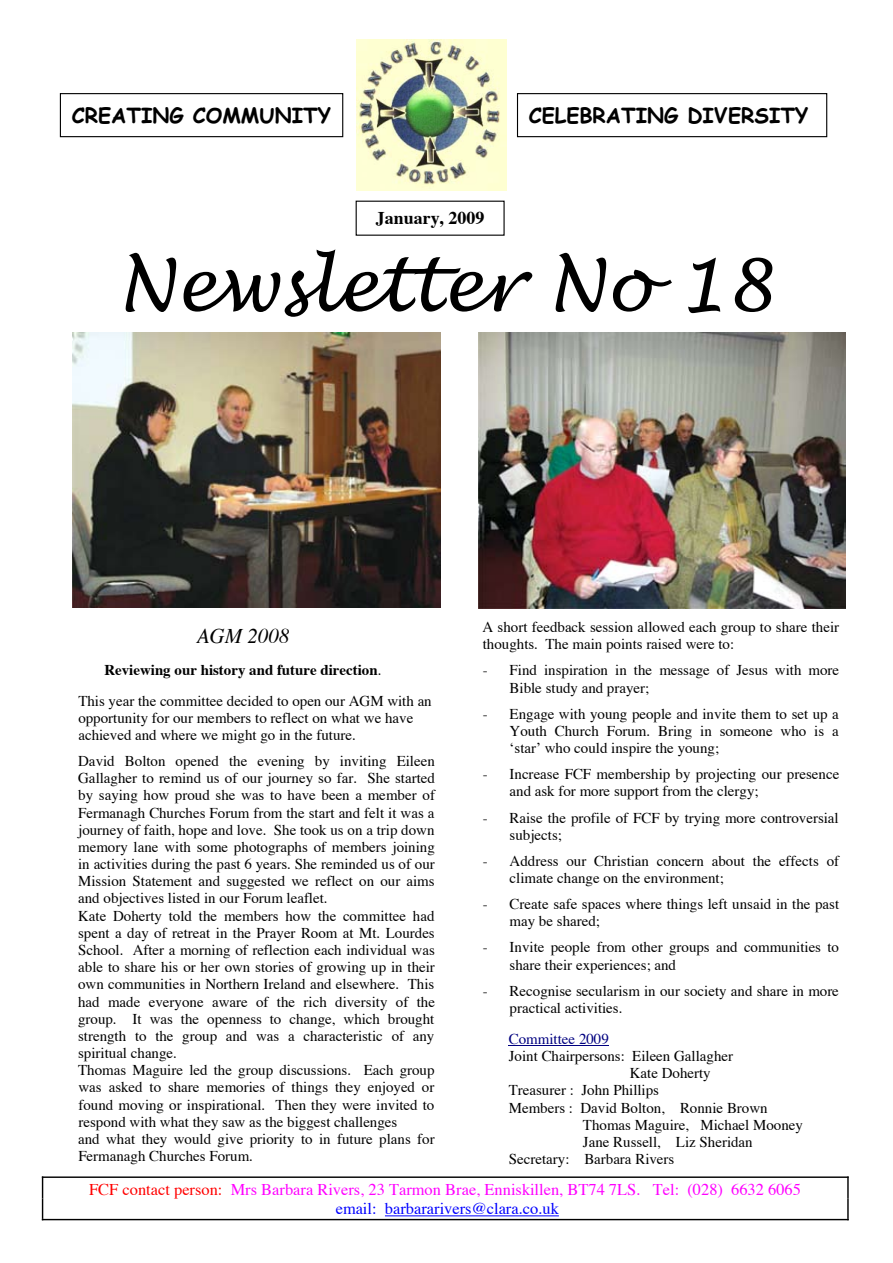
<style>
.page{position:relative;width:893px;height:1263px;background:#fff}
.page>*{position:absolute;margin:0;border:0;box-sizing:border-box;transform-origin:0 0}
.t1{font:italic 71.7px "Lucida Handwriting";color:#000}
.t2{font:700 20.85px "Comic Sans MS";color:#000}
.t3{font:italic 20.85px "Times";color:#000}
.t4{font:700 17.85px "Times";color:#000}
.t5{font:16.35px/19px "Times";color:#f0f;text-align:center}
.t6{font:15px/17.2px "Times";color:#000}
.t7{font:700 15px "Times";color:#000}
.t8{font:15px "Times";color:#000080}
.s1{font-weight:400}
.s2{color:#f00}
.s3{color:#00f}
</style>
<div class="page">
<img style="left:356px;top:40px;width:151px;height:150px">
<div style="left:60px;top:93px;width:283px;height:44px;border:1px solid #000"></div>
<div style="left:517px;top:93px;width:310px;height:44px;border:1px solid #000"></div>
<hr style="left:509px;top:1045px;width:100px;height:1px;background:#000080">
<hr style="left:42px;top:1176px;width:807px;height:2px;background:#000">
<hr style="left:847px;top:1178px;width:2px;height:20px;background:#000">
<hr style="left:385px;top:1215px;width:174px;height:1px;background:#00f">
<hr style="left:42px;top:1219px;width:807px;height:1px;background:#000">
<svg style="left:42px;top:1176px;width:1px;height:43px"></svg>
<hr style="left:847px;top:1198px;width:2px;height:21px;background:#000">
<img style="left:73px;top:332px;width:367px;height:275px">
<img style="left:478px;top:332px;width:368px;height:276px">
<h2 class="t2" style="left:72px;top:100px;width:261px">CREATING COMMUNITY</h2>
<h2 class="t2" style="left:529px;top:100px;width:281px">CELEBRATING DIVERSITY</h2>
<p class="t4" style="left:376px;top:206px;width:110px">January, 2009</p>
<h1 class="t1" style="left:117px;top:242px;width:659px">Newsletter No 18</h1>
<p class="t6" style="left:483px;top:619px;width:358px">A short feedback session allowed each group to share their thoughts. The main points raised were to:</p>
<h2 class="t3" style="left:197px;top:623px;width:94px">AGM 2008</h2>
<p class="t7" style="left:104px;top:659px;width:279px">Reviewing our history and future direction<span class="s1">.</span></p>
<p class="t6" style="left:510px;top:662px;width:331px;text-indent:-27px">- Find inspiration in the message of Jesus with more<br>Bible study and prayer;</p>
<p class="t6" style="left:78px;top:693px;width:355px">This year the committee decided to open our AGM with an opportunity for our members to reflect on what we have achieved and where we might go in the future.</p>
<p class="t6" style="left:510px;top:706px;width:331px;text-align:justify;text-indent:-27px">- Engage with young people and invite them to set up a Youth Church Forum. Bring in someone who is a ʻstarʼ who could inspire the young;</p>
<p class="t6" style="left:78px;top:753px;width:358px;text-align:justify">David Bolton opened the evening by inviting Eileen Gallagher to remind us of our journey so far. She started by saying how proud she was to have been a member of Fermanagh Churches Forum from the start and felt it was a journey of faith, hope and love. She took us on a trip down memory lane with some photographs of members joining in activities during the past 6 years. She reminded us of our Mission Statement and suggested we reflect on our aims and objectives listed in our Forum leaflet.</p>
<p class="t6" style="left:510px;top:766px;width:331px;text-indent:-27px">- Increase FCF membership by projecting our presence and ask for more support from the clergy;</p>
<p class="t6" style="left:510px;top:810px;width:331px;text-indent:-27px">- Raise the profile of FCF by trying more controversial subjects;</p>
<p class="t6" style="left:510px;top:853px;width:331px;text-indent:-27px">- Address our Christian concern about the effects of climate change on the environment;</p>
<p class="t6" style="left:510px;top:896px;width:331px;text-indent:-27px">- Create safe spaces where things left unsaid in the past may be shared;</p>
<p class="t6" style="left:78px;top:908px;width:358px;text-align:justify">Kate Doherty told the members how the committee had spent a day of retreat in the Prayer Room at Mt. Lourdes School. After a morning of reflection each individual was able to share his or her own stories of growing up in their own communities in Northern Ireland and elsewhere. This had made everyone aware of the rich diversity of the group. It was the openness to change, which brought strength to the group and was a characteristic of any spiritual change.</p>
<p class="t6" style="left:510px;top:940px;width:331px;text-indent:-27px">- Invite people from other groups and communities to share their experiences; and</p>
<p class="t6" style="left:510px;top:983px;width:331px;text-indent:-27px">- Recognise secularism in our society and share in more practical activities.</p>
<p class="t8" style="left:509px;top:1029px;width:102px">Committee 2009</p>
<p class="t6" style="left:509px;top:1048px;width:226px">Joint Chairpersons: Eileen Gallagher</p>
<p class="t6" style="left:78px;top:1062px;width:358px;text-align:justify">Thomas Maguire led the group discussions. Each group was asked to share memories of things they enjoyed or found moving or inspirational. Then they were invited to respond with what they saw as the biggest challenges</p>
<p class="t6" style="left:630px;top:1065px;width:83px">Kate Doherty</p>
<p class="t6" style="left:509px;top:1083px;width:152px">Treasurer : John Phillips</p>
<p class="t6" style="left:509px;top:1100px;width:260px">Members : David Bolton, Ronnie Brown</p>
<p class="t6" style="left:583px;top:1117px;width:222px">Thomas Maguire, Michael Mooney</p>
<p class="t6" style="left:78px;top:1131px;width:358px">and what they would give priority to in future plans for<br>Fermanagh Churches Forum.</p>
<p class="t6" style="left:509px;top:1134px;width:245px;text-indent:74px">Jane Russell, Liz Sheridan<br>Secretary: Barbara Rivers</p>
<p class="t5" style="left:89px;top:1180px;width:713px"><span class="s2">FCF contact person:</span> Mrs Barbara Rivers, 23 Tarmon Brae, Enniskillen, BT74 7LS. Tel: (028) 6632 6065 <span class="s3">email: barbararivers@clara.co.uk</span></p>
</div>
